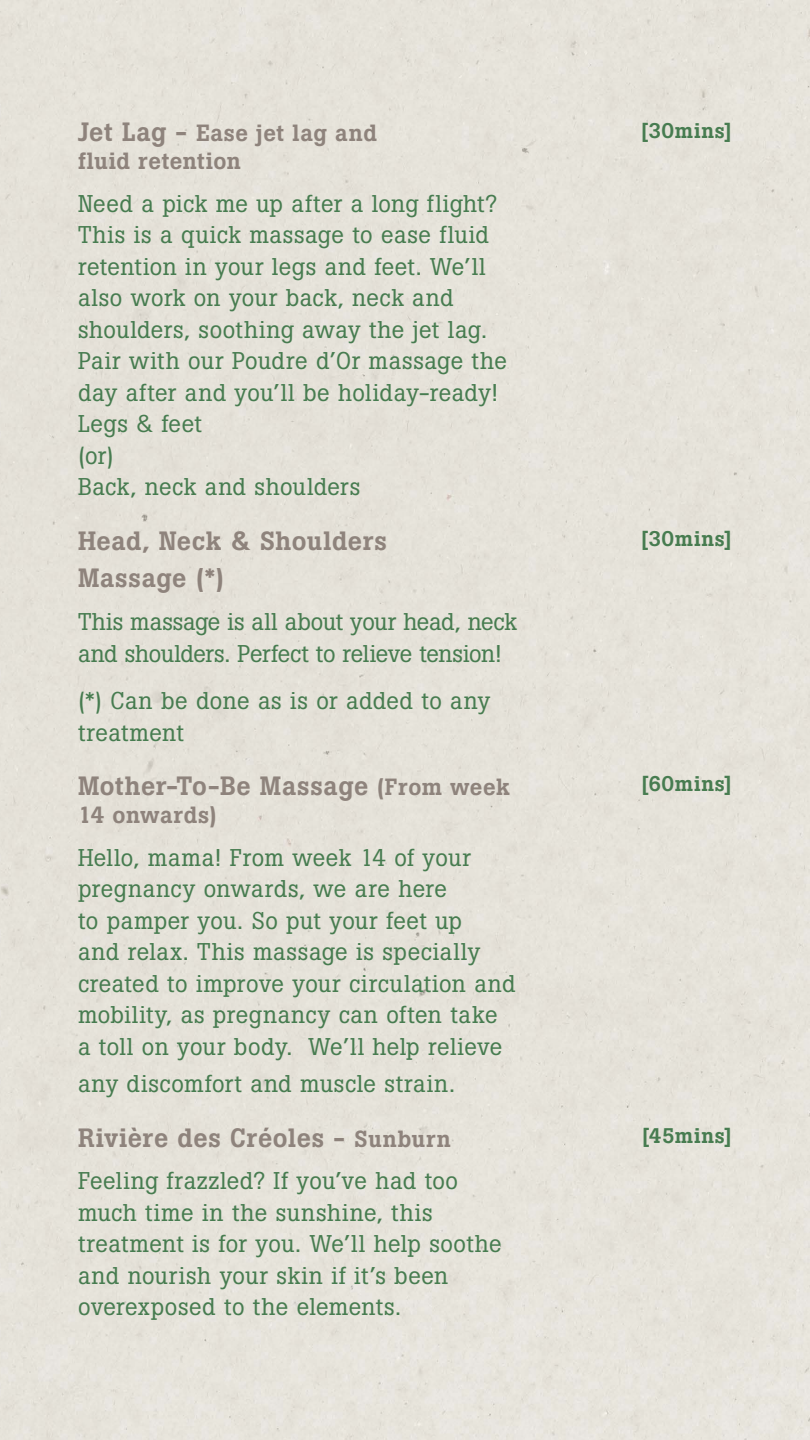
<style>
.page{position:relative;width:810px;height:1440px;background:#fff}
.page>*{position:absolute;margin:0;border:0;box-sizing:border-box;transform-origin:0 0}
.t1{font:500 26.25px/37.5px "Boton";letter-spacing:.02em;color:#8e837c}
.t2{font:24px/31.5px "Boton";letter-spacing:.02em;color:#477c50}
.t3{font:24px/31.5px "Boton";letter-spacing:-.01em;color:#477c50}
.t4{font:500 23.25px/27.8px "Boton";letter-spacing:.025em;color:#8e837c}
.t5{font:500 21px "Boton";letter-spacing:.035em;color:#477c50}
.s1{font-size:26.25px}
.s2{font-size:23.25px}
</style>
<div class="page">
<p class="t4" style="left:78px;top:119px;width:300px"><span class="s1">Jet Lag -</span> Ease jet lag and fluid retention</p>
<p class="t2" style="left:78px;top:188px;width:430px">Need a pick me up after a long flight?<br>This is a quick massage to ease fluid retention in your legs and feet. We’ll also work on your back, neck and shoulders, soothing away the jet lag.<br>Pair with our Poudre d’Or massage the day after and you’ll be holiday-ready!<br>Legs &amp; feet<br>(or)<br>Back, neck and shoulders</p>
<p class="t1" style="left:78px;top:522px;width:311px">Head, Neck &amp; Shoulders<br>Massage (*)</p>
<p class="t3" style="left:78px;top:606px;width:441px">This massage is all about your head, neck and shoulders. Perfect to relieve tension!</p>
<p class="t2" style="left:78px;top:685px;width:414px">(*) Can be done as is or added to any treatment</p>
<p class="t1" style="left:78px;top:767px;width:434px">Mother-To-Be Massage <span class="s2">(From week</span></p>
<p class="t4" style="left:78px;top:801px;width:141px">14 onwards)</p>
<p class="t2" style="left:78px;top:842px;width:439px">Hello, mama! From week 14 of your pregnancy onwards, we are here<br>to pamper you. So put your feet up<br>and relax. This massage is specially created to improve your circulation and mobility, as pregnancy can often take a toll on your body. We’ll help relieve</p>
<p class="t2" style="left:78px;top:1068px;width:379px">any discomfort and muscle strain.</p>
<p class="t1" style="left:78px;top:1119px;width:374px">Rivière des Créoles - <span class="s2">Sunburn</span></p>
<p class="t2" style="left:78px;top:1165px;width:425px">Feeling frazzled? If you’ve had too much time in the sunshine, this treatment is for you. We’ll help soothe and nourish your skin if it’s been overexposed to the elements.</p>
<p class="t5" style="left:641px;top:118px;width:93px">[30mins]</p>
<p class="t5" style="left:641px;top:526px;width:93px">[30mins]</p>
<p class="t5" style="left:641px;top:772px;width:92px">[60mins]</p>
<p class="t5" style="left:642px;top:1123px;width:92px">[45mins]</p>
</div>
